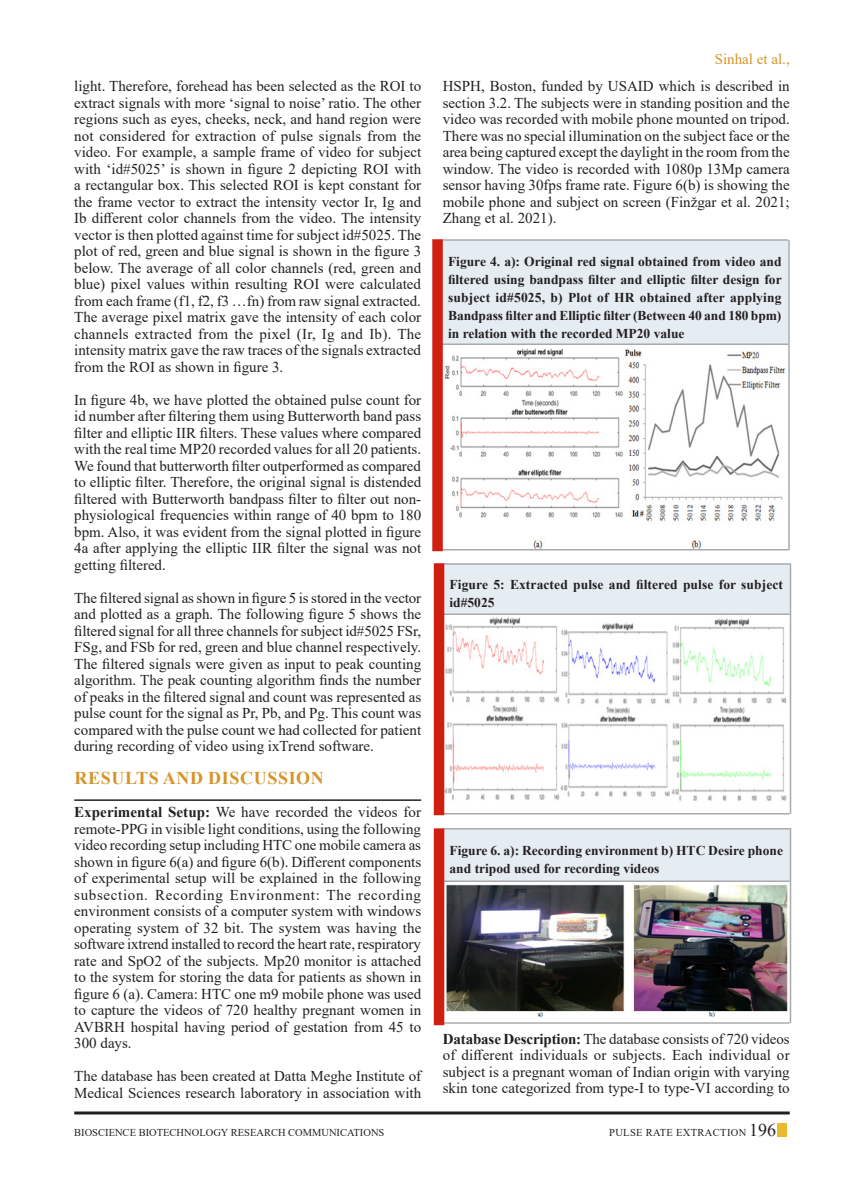
<style>
.page{position:relative;width:864px;height:1188px;background:#fff}
.page>*{position:absolute;margin:0;border:0;box-sizing:border-box;transform-origin:0 0}
.Body_text{font:700 18px "Times New Roman";letter-spacing:.035em;color:#d69429}
.Body_text-2{font:15px/16.5px "Times New Roman";color:#231f20;text-align:justify}
.Body_text-3{font:15px "Times New Roman";color:#d69429}
.Body_text-4{font:700 13.5px/18px "Times New Roman";color:#231f20}
.t1{font:10.5px "Times New Roman";color:#231f20}
.t2{font:10.5px "Times New Roman";letter-spacing:.035em;color:#231f20}
.s1{font-weight:700}
.s2{font-size:18px}
</style>
<div class="page">
<div style="left:777px;top:1124px;width:10px;height:13px;background:#eaba2e"></div>
<hr style="left:74px;top:1112px;width:716px;height:2px;background:#231f20">
<hr style="left:74px;top:799px;width:347px;height:2px;background:#231f20">
<img style="left:444px;top:348px;width:342px;height:201px">
<div style="left:441px;top:240px;width:347px;height:105px;background:#e5ecf2"></div>
<hr style="left:441px;top:239px;width:347px;height:2px;background:#a8aaad">
<hr style="left:441px;top:344px;width:347px;height:1px;background:#a8aaad">
<hr style="left:441px;top:549px;width:347px;height:1px;background:#a8aaad">
<hr style="left:788px;top:240px;width:2px;height:310px;background:#a8aaad">
<div style="left:432px;top:239px;width:11px;height:312px;background:#ce1f10"></div>
<img style="left:444px;top:615px;width:346px;height:198px">
<div style="left:443px;top:563px;width:347px;height:52px;background:#e5ecf2"></div>
<hr style="left:443px;top:563px;width:347px;height:2px;background:#a8aaad">
<hr style="left:443px;top:614px;width:347px;height:1px;background:#a8aaad">
<hr style="left:443px;top:813px;width:347px;height:1px;background:#a8aaad">
<hr style="left:790px;top:563px;width:1px;height:251px;background:#a8aaad">
<div style="left:434px;top:563px;width:10px;height:252px;background:#ce1f10"></div>
<img style="left:444px;top:882px;width:346px;height:136px">
<div style="left:443px;top:829px;width:347px;height:51px;background:#e5ecf2"></div>
<hr style="left:443px;top:828px;width:347px;height:2px;background:#a8aaad">
<hr style="left:443px;top:880px;width:347px;height:2px;background:#a8aaad">
<hr style="left:443px;top:1022px;width:347px;height:2px;background:#a8aaad">
<hr style="left:790px;top:828px;width:1px;height:195px;background:#a8aaad">
<div style="left:434px;top:828px;width:10px;height:197px;background:#ce1f10"></div>
<p class="Body_text-2" style="left:74px;top:78px;width:349px">light. Therefore, forehead has been selected as the ROI to extract signals with more ‘signal to noise’ ratio. The other regions such as eyes, cheeks, neck, and hand region were not considered for extraction of pulse signals from the video. For example, a sample frame of video for subject with ‘id#5025’ is shown in figure 2 depicting ROI with a rectangular box. This selected ROI is kept constant for the frame vector to extract the intensity vector Ir, Ig and Ib different color channels from the video. The intensity vector is then plotted against time for subject id#5025. The plot of red, green and blue signal is shown in the figure 3 below. The average of all color channels (red, green and blue) pixel values within resulting ROI were calculated from each frame (f1, f2, f3 …fn) from raw signal extracted.<br>The average pixel matrix gave the intensity of each color channels extracted from the pixel (Ir, Ig and Ib). The intensity matrix gave the raw traces of the signals extracted from the ROI as shown in figure 3.</p>
<p class="Body_text-2" style="left:74px;top:391px;width:348px">In figure 4b, we have plotted the obtained pulse count for id number after filtering them using Butterworth band pass filter and elliptic IIR filters. These values where compared with the real time MP20 recorded values for all 20 patients.<br>We found that butterworth filter outperformed as compared to elliptic filter. Therefore, the original signal is distended filtered with Butterworth bandpass filter to filter out non&shy;physiological frequencies within range of 40 bpm to 180 bpm. Also, it was evident from the signal plotted in figure 4a after applying the elliptic IIR filter the signal was not getting filtered.</p>
<p class="Body_text-2" style="left:74px;top:589px;width:349px">The filtered signal as shown in figure 5 is stored in the vector and plotted as a graph. The following figure 5 shows the filtered signal for all three channels for subject id#5025 FSr, FSg, and FSb for red, green and blue channel respectively.<br>The filtered signals were given as input to peak counting algorithm. The peak counting algorithm finds the number of peaks in the filtered signal and count was represented as pulse count for the signal as Pr, Pb, and Pg. This count was compared with the pulse count we had collected for patient during recording of video using ixTrend software.</p>
<p class="Body_text" style="left:75px;top:765px;width:251px">RESULTS AND DISCUSSION</p>
<p class="Body_text-2" style="left:74px;top:804px;width:349px"><span class="s1">Experimental Setup:</span> We have recorded the videos for remote-PPG in visible light conditions, using the following video recording setup including HTC one mobile camera as shown in figure 6(a) and figure 6(b). Different components of experimental setup will be explained in the following subsection. Recording Environment: The recording environment consists of a computer system with windows operating system of 32 bit. The system was having the software ixtrend installed to record the heart rate, respiratory rate and SpO2 of the subjects. Mp20 monitor is attached to the system for storing the data for patients as shown in figure 6 (a). Camera: HTC one m9 mobile phone was used to capture the videos of 720 healthy pregnant women in AVBRH hospital having period of gestation from 45 to 300 days.</p>
<p class="Body_text-2" style="left:74px;top:1068px;width:348px">The database has been created at Datta Meghe Institute of<br>Medical Sciences research laboratory in association with</p>
<p class="Body_text-3" style="left:715px;top:48px;width:76px">Sinhal et al.,</p>
<p class="Body_text-2" style="left:443px;top:78px;width:349px">HSPH, Boston, funded by USAID which is described in section 3.2. The subjects were in standing position and the video was recorded with mobile phone mounted on tripod.<br>There was no special illumination on the subject face or the area being captured except the daylight in the room from the window. The video is recorded with 1080p 13Mp camera sensor having 30fps frame rate. Figure 6(b) is showing the mobile phone and subject on screen (Finžgar et al. 2021; Zhang et al. 2021).</p>
<p class="Body_text-4" style="left:448px;top:252px;width:335px;text-align:justify">Figure 4. a): Original red signal obtained from video and filtered using bandpass filter and elliptic filter design for subject id#5025, b) Plot of HR obtained after applying Bandpass filter and Elliptic filter (Between 40 and 180 bpm) in relation with the recorded MP20 value</p>
<p class="Body_text-4" style="left:450px;top:575px;width:335px">Figure 5: Extracted pulse and filtered pulse for subject id#5025</p>
<p class="Body_text-4" style="left:450px;top:841px;width:335px">Figure 6. a): Recording environment b) HTC Desire phone and tripod used for recording videos</p>
<p class="Body_text-2" style="left:443px;top:1030px;width:348px"><span class="s1">Database Description:</span> The database consists of 720 videos of different individuals or subjects. Each individual or subject is a pregnant woman of Indian origin with varying skin tone categorized from type-I to type-VI according to</p>
<p class="t1" style="left:74px;top:1125px;width:104px">BIOSCIENCE BIOTECHNOLO</p>
<p class="t1" style="left:213px;top:1125px;width:52px">GY RESEARCH</p>
<p class="t1" style="left:288px;top:1125px;width:98px">COMMUNICATIONS</p>
<p class="t2" style="left:609px;top:1125px;width:169px">Pulse Rate Extraction <span class="s2">196</span></p>
</div>
